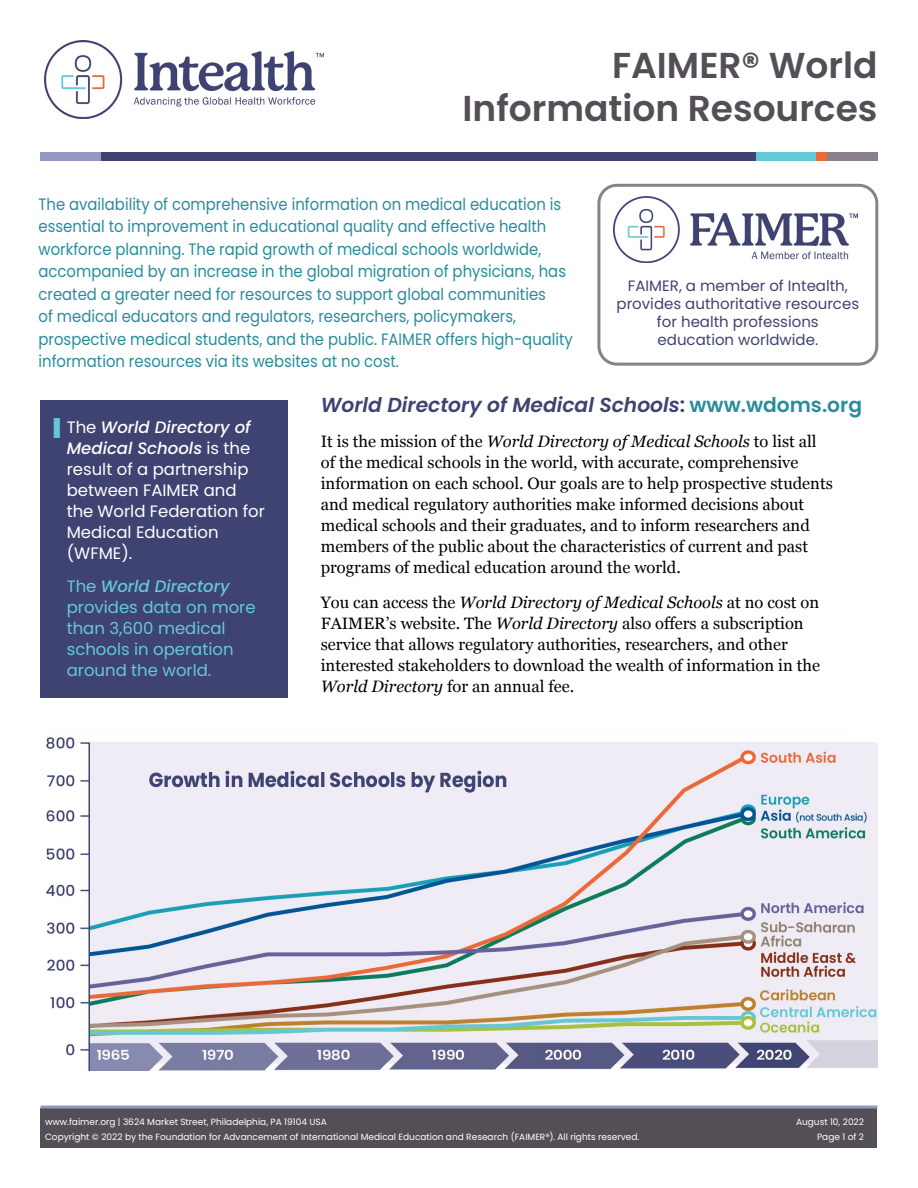
<style>
.page{position:relative;width:918px;height:1188px;background:#fff}
.page>*{position:absolute;margin:0;border:0;box-sizing:border-box;transform-origin:0 0}
.t1{font:600 36px/43.2px "Poppins";color:#544f57;text-align:right}
.t2{font:italic 600 20.25px "Poppins";color:#3f4372}
.t3{font:16.5px/21px "Georgia";color:#000}
.t4{font:16.5px/22.5px "Poppins";color:#288c9c;scale:.9 1}
.t5{font:16.5px/21px "Poppins";color:#fff}
.t6{font:16.5px/21px "Poppins";color:#64c9d7}
.t7{font:15px/18px "Poppins";color:#3f4372;text-align:center}
.t8{font:9px/15px "Poppins";color:#fff}
.s1{font-family:"Arial";font-weight:700;color:#64c9d7}
.s2{font-weight:500;font-style:italic}
.s3{font-style:normal}
.s4{font-style:normal;color:#288c9c}
.s5{font-style:italic}
</style>
<div class="page">
<div style="left:40px;top:1108px;width:838px;height:40px;background:#544f57"></div>
<div style="left:798px;top:152px;width:50px;height:9px;background:#ed693a"></div>
<div style="left:40px;top:152px;width:61px;height:9px;background:#9498c4"></div>
<div style="left:101px;top:152px;width:656px;height:9px;background:#3f4372"></div>
<div style="left:757px;top:152px;width:59px;height:9px;background:#64c9d7"></div>
<div style="left:827px;top:152px;width:51px;height:9px;background:#88818b"></div>
<hr style="left:40px;top:1106px;width:838px;height:2px;background:#9498c4">
<img style="left:44px;top:40px;width:279px;height:78px">
<div style="left:40px;top:400px;width:248px;height:297px;background:#3f4372"></div>
<div style="left:597px;top:184px;width:281px;height:182px;border:3px solid #88818b;border-radius:18px"></div>
<img style="left:614px;top:196px;width:244px;height:67px">
<img style="left:46px;top:735px;width:832px;height:336px">
<h1 class="t1" style="left:463px;top:44px;width:416px">FAIMER® World<br>Information Resources</h1>
<p class="t4" style="left:39px;top:193px;width:595px">The availability of comprehensive information on medical education is essential to improvement in educational quality and effective health workforce planning. The rapid growth of medical schools worldwide, accompanied by an increase in the global migration of physicians, has created a greater need for resources to support global communities<br>of medical educators and regulators, researchers, policymakers, prospective medical students, and the public. FAIMER offers high-quality information resources via its websites at no cost.</p>
<p class="t7" style="left:617px;top:277px;width:244px">FAIMER, a member of Intealth, provides authoritative resources for health professions<br>education worldwide.</p>
<p class="t5" style="left:67px;top:417px;width:200px;text-indent:-13px"><span class="s1">▌</span>The <span class="s2">World Directory of<br>Medical Schools</span> is the result of a partnership between FAIMER and the World Federation for<br>Medical Education (WFME).</p>
<p class="t6" style="left:67px;top:576px;width:190px">The <span class="s2">World Directory </span>provides data on more than 3,600 medical schools in operation around the world.</p>
<p class="t2" style="left:321px;top:394px;width:543px">World Directory of Medical Schools<span class="s3">:</span> <span class="s4">www.wdoms.org</span></p>
<p class="t3" style="left:321px;top:430px;width:514px">It is the mission of the <span class="s5">World Directory of Medical Schools</span> to list all of the medical schools in the world, with accurate, comprehensive information on each school. Our goals are to help prospective students and medical regulatory authorities make informed decisions about medical schools and their graduates, and to inform researchers and members of the public about the characteristics of current and past programs of medical education around the world.</p>
<p class="t3" style="left:321px;top:591px;width:501px">You can access the <span class="s5">World Directory of Medical Schools</span> at no cost on FAIMER’s website. The <span class="s5">World Directory</span> also offers a subscription service that allows regulatory authorities, researchers, and other interested stakeholders to download the wealth of information in the <span class="s5">World Directory</span> for an annual fee.</p>
<p class="t8" style="left:45px;top:1115px;width:596px">www.faimer.org | 3624 Market Street, Philadelphia, PA 19104 USA<br>Copyright © 2022 by the Foundation for Advancement of International Medical Education and Research (FAIMER®). All rights reserved.</p>
<p class="t8" style="left:796px;top:1114px;width:69px;text-align:right">August 10, 2022<br>Page 1 of 2</p>
</div>
